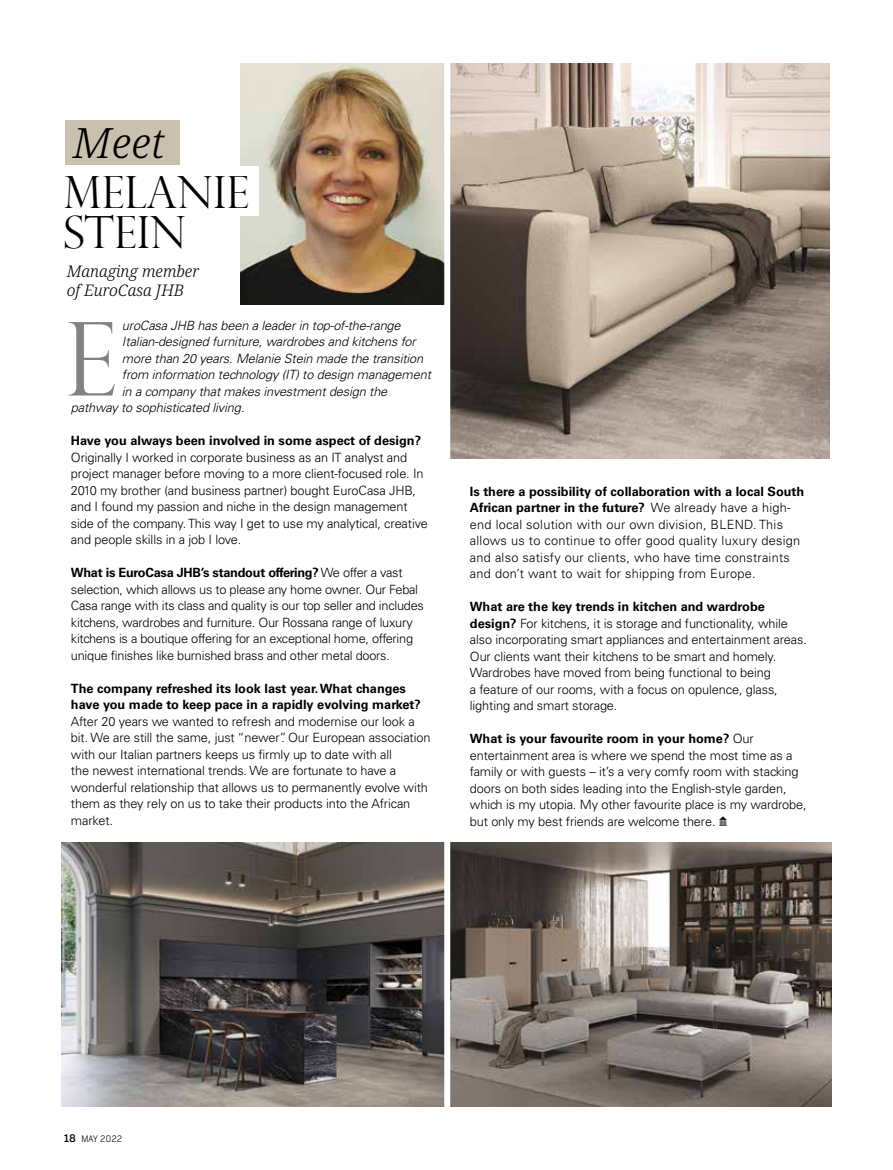
<style>
.page{position:relative;width:893px;height:1170px;background:#fff}
.page>*{position:absolute;margin:0;border:0;box-sizing:border-box;transform-origin:0 0}
.t1{font:300 102px "Perpetua Titling";color:#808285}
.t2{font:300 44.4px/40.5px "Perpetua Titling";color:#000}
.t3{font:italic 300 41.85px "Noto Serif";color:#000}
.t4{font:italic 300 16.05px/19.2px "Noto Serif";color:#000}
.t5{font:300 12.75px/16.5px "Univers LT Std";letter-spacing:-.01em;color:#000}
.t6{font:300 12.75px/16.5px "Univers LT Std";letter-spacing:.02em;color:#000}
.t7{font:italic 300 12.75px "Univers LT Std";letter-spacing:-.01em;color:#000}
.t8{font:700 12.75px/16.5px "Univers LT Std";color:#000}
.t9{font:300 9px "Frank";letter-spacing:.02em;color:#000}
.s1{font-weight:700}
.s2{font-family:"Carta";font-weight:400}
.s3{font-weight:500;font-size:10.5px}
</style>
<div class="page">
<img style="left:240px;top:64px;width:204px;height:241px">
<img style="left:450px;top:64px;width:379px;height:395px">
<img style="left:61px;top:842px;width:771px;height:264px">
<div style="left:66px;top:120px;width:114px;height:45px;background:#c9c0af"></div>
<div style="left:444px;top:0;width:6px;height:1129px;background:#fff"></div>
<div style="left:228px;top:166px;width:31px;height:50px;background:#fff"></div>
<h3 class="t3" style="left:73px;top:114px;width:93px">Meet</h3>
<h2 class="t2" style="left:64px;top:171px;width:187px">MELANIE<br>STEIN</h2>
<p class="t4" style="left:67px;top:262px;width:134px">Managing member of EuroCasa JHB</p>
<p class="t7" style="left:122px;top:317px;width:280px">uroCasa JHB has been a leader in top-of-the-range</p>
<p class="t7" style="left:122px;top:334px;width:295px">Italian-designed furniture, wardrobes and kitchens for</p>
<p class="t7" style="left:122px;top:350px;width:303px">more than 20 years. Melanie Stein made the transition</p>
<p class="t7" style="left:122px;top:367px;width:310px">from information technology (IT) to design management</p>
<p class="t7" style="left:122px;top:383px;width:267px">in a company that makes investment design the</p>
<p class="t7" style="left:71px;top:400px;width:175px">pathway to sophisticated living.</p>
<p class="t8" style="left:71px;top:432px;width:352px">Have you always been involved in some aspect of design?</p>
<p class="t5" style="left:71px;top:449px;width:358px">Originally I worked in corporate business as an IT analyst and project manager before moving to a more client-focused role. In 2010 my brother (and business partner) bought EuroCasa JHB, and I found my passion and niche in the design management side of the company. This way I get to use my analytical, creative and people skills in a job I love.</p>
<p class="t5" style="left:71px;top:564px;width:355px"><span class="s1">What is EuroCasa JHB’s standout offering?</span> We offer a vast selection, which allows us to please any home owner. Our Febal Casa range with its class and quality is our top seller and includes kitchens, wardrobes and furniture. Our Rossana range of luxury kitchens is a boutique offering for an exceptional home, offering unique finishes like burnished brass and other metal doors.</p>
<p class="t8" style="left:71px;top:680px;width:351px">The company refreshed its look last year. What changes have you made to keep pace in a rapidly evolving market?</p>
<p class="t5" style="left:71px;top:713px;width:361px">After 20 years we wanted to refresh and modernise our look a bit. We are still the same, just “newer”. Our European association with our Italian partners keeps us firmly up to date with all<br>the newest international trends. We are fortunate to have a wonderful relationship that allows us to permanently evolve with them as they rely on us to take their products into the African market.</p>
<h1 class="t1" style="left:65px;top:297px;width:54px">E</h1>
<p class="t6" style="left:470px;top:483px;width:336px"><span class="s1">Is there a possibility of collaboration with a local South African partner in the future?</span> We already have a high&shy;end local solution with our own division, BLEND. This allows us to continue to offer good quality luxury design and also satisfy our clients, who have time constraints and don’t want to wait for shipping from Europe.</p>
<p class="t5" style="left:470px;top:598px;width:339px"><span class="s1">What are the key trends in kitchen and wardrobe design?</span> For kitchens, it is storage and functionality, while also incorporating smart appliances and entertainment areas.<br>Our clients want their kitchens to be smart and homely.<br>Wardrobes have moved from being functional to being<br>a feature of our rooms, with a focus on opulence, glass, lighting and smart storage.</p>
<p class="t5" style="left:470px;top:730px;width:338px"><span class="s1">What is your favourite room in your home?</span> Our entertainment area is where we spend the most time as a family or with guests – it’s a very comfy room with stacking doors on both sides leading into the English-style garden, which is my utopia. My other favourite place is my wardrobe, but only my best friends are welcome there. <span class="s2">Q</span></p>
<p class="t9" style="left:64px;top:1133px;width:60px"><span class="s3">18</span> MAY 2022</p>
</div>
